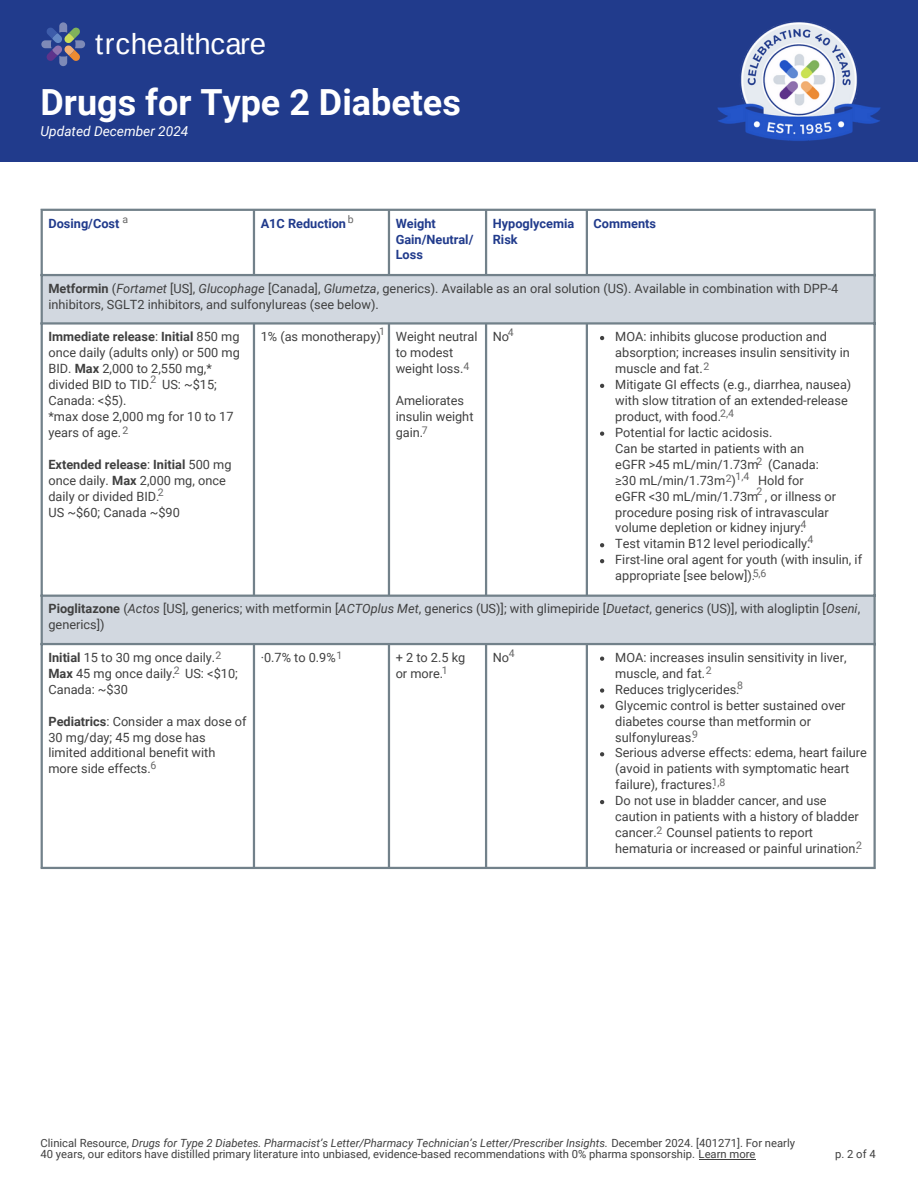
<style>
.page{position:relative;width:918px;height:1188px;background:#fff}
.page>*{position:absolute;margin:0;border:0;box-sizing:border-box;transform-origin:0 0}
.t1{font:700 36px "Roboto";color:#fff}
.t2{font:29.4px "Liberation Sans";color:#fff}
.t3{font:italic 13.65px "Roboto";color:#fff}
.t4{font:12.75px/15.9px "Roboto";color:#404040}
.t5{font:700 12.75px/15.9px "Roboto";color:#213b8c}
.t6{font:11.25px/11.2px "Roboto";color:#404040}
.t7{font:10.5px "Roboto";color:#666}
.s1{font-weight:700}
.s2{font-style:italic}
</style>
<div class="page">
<div style="left:0;top:0;width:918px;height:162px;background:#213b8c"></div>
<svg style="left:41px;top:22px;width:44px;height:44px"></svg>
<hr style="left:699px;top:1159px;width:57px;height:1px;background:#404040">
<svg style="left:43px;top:276px;width:831px;height:367px"></svg>
<svg style="left:600px;top:336px;width:4px;height:4px"></svg>
<svg style="left:600px;top:384px;width:4px;height:4px"></svg>
<svg style="left:600px;top:432px;width:4px;height:4px"></svg>
<svg style="left:600px;top:543px;width:4px;height:4px"></svg>
<svg style="left:600px;top:559px;width:4px;height:4px"></svg>
<svg style="left:600px;top:657px;width:4px;height:4px"></svg>
<svg style="left:600px;top:688px;width:4px;height:5px"></svg>
<svg style="left:600px;top:704px;width:4px;height:5px"></svg>
<svg style="left:600px;top:752px;width:4px;height:4px"></svg>
<svg style="left:600px;top:800px;width:4px;height:4px"></svg>
<hr style="left:41px;top:211px;width:2px;height:656px;background:#72818a">
<hr style="left:253px;top:211px;width:2px;height:63px;background:#72818a">
<hr style="left:253px;top:325px;width:2px;height:270px;background:#72818a">
<hr style="left:253px;top:645px;width:2px;height:222px;background:#72818a">
<hr style="left:388px;top:211px;width:2px;height:63px;background:#72818a">
<hr style="left:388px;top:325px;width:2px;height:270px;background:#72818a">
<hr style="left:388px;top:645px;width:2px;height:222px;background:#72818a">
<hr style="left:485px;top:211px;width:2px;height:63px;background:#72818a">
<hr style="left:485px;top:325px;width:2px;height:270px;background:#72818a">
<hr style="left:485px;top:645px;width:2px;height:222px;background:#72818a">
<hr style="left:586px;top:211px;width:2px;height:63px;background:#72818a">
<hr style="left:586px;top:325px;width:2px;height:270px;background:#72818a">
<hr style="left:586px;top:645px;width:2px;height:222px;background:#72818a">
<hr style="left:874px;top:211px;width:2px;height:656px;background:#72818a">
<hr style="left:41px;top:209px;width:835px;height:2px;background:#72818a">
<hr style="left:41px;top:274px;width:835px;height:2px;background:#72818a">
<hr style="left:41px;top:322px;width:835px;height:3px;background:#72818a">
<hr style="left:41px;top:595px;width:835px;height:2px;background:#72818a">
<hr style="left:41px;top:643px;width:835px;height:2px;background:#72818a">
<hr style="left:41px;top:867px;width:835px;height:2px;background:#72818a">
<img style="left:717px;top:21px;width:164px;height:120px">
<h2 class="t2" style="left:95px;top:27px;width:173px">trchealthcare</h2>
<p class="t1" style="left:41px;top:82px;width:422px">Drugs for Type 2 Diabetes</p>
<p class="t3" style="left:41px;top:124px;width:149px">Updated December 2024</p>
<p class="t7" style="left:122px;top:213px;width:7px">a</p>
<p class="t7" style="left:348px;top:213px;width:7px">b</p>
<p class="t5" style="left:48px;top:215px;width:72px">Dosing/Cost</p>
<h1 class="t5" style="left:261px;top:215px;width:87px">A1C Reduction</h1>
<h2 class="t5" style="left:396px;top:215px;width:79px">Weight<br>Gain/Neutral/<br>Loss</h2>
<p class="t5" style="left:493px;top:215px;width:83px">Hypoglycemia<br>Risk</p>
<p class="t5" style="left:594px;top:215px;width:64px">Comments</p>
<p class="t4" style="left:48px;top:281px;width:791px"><span class="s1">Metformin</span> (<span class="s2">Fortamet</span> [US], <span class="s2">Glucophage</span> [Canada], <span class="s2">Glumetza</span>, generics). Available as an oral solution (US). Available in combination with DPP-4 inhibitors, SGLT2 inhibitors, and sulfonylureas (see below).</p>
<p class="t4" style="left:48px;top:329px;width:193px"><span class="s1">Immediate release</span>: <span class="s1">Initial</span> 850 mg once daily (adults only) or 500 mg<br>BID. <span class="s1">Max</span> 2,000 to 2,550 mg,* divided BID to TID. US: ~$15;<br>Canada: &lt;$5).</p>
<p class="t4" style="left:48px;top:409px;width:187px">*max dose 2,000 mg for 10 to 17 years of age.</p>
<p class="t4" style="left:48px;top:456px;width:185px"><span class="s1">Extended release</span>: <span class="s1">Initial</span> 500 mg once daily. <span class="s1">Max</span> 2,000 mg, once daily or divided BID.</p>
<p class="t4" style="left:48px;top:504px;width:133px">US ~$60; Canada ~$90</p>
<p class="t7" style="left:379px;top:326px;width:7px">1</p>
<p class="t7" style="left:508px;top:326px;width:7px">4</p>
<p class="t4" style="left:261px;top:329px;width:122px">1% (as monotherapy)</p>
<p class="t4" style="left:396px;top:329px;width:83px">Weight neutral to modest weight loss.</p>
<p class="t4" style="left:396px;top:393px;width:79px">Ameliorates insulin weight gain.</p>
<p class="t4" style="left:493px;top:329px;width:18px">No</p>
<p class="t4" style="left:615px;top:329px;width:236px">MOA: inhibits glucose production and absorption; increases insulin sensitivity in muscle and fat.</p>
<p class="t4" style="left:615px;top:377px;width:238px">Mitigate GI effects (e.g., diarrhea, nausea) with slow titration of an extended-release product, with food.</p>
<p class="t4" style="left:615px;top:425px;width:205px">Potential for lactic acidosis.<br>Can be started in patients with an eGFR &gt;45 mL/min/1.73m (Canada: ≥30 mL/min/1.73m )</p>
<p class="t7" style="left:703px;top:360px;width:7px">2</p>
<p class="t7" style="left:463px;top:360px;width:7px">4</p>
<p class="t7" style="left:150px;top:373px;width:7px">2</p>
<p class="t7" style="left:720px;top:407px;width:15px">2,4</p>
<p class="t7" style="left:122px;top:424px;width:7px">2</p>
<p class="t7" style="left:422px;top:424px;width:7px">7</p>
<p class="t7" style="left:757px;top:455px;width:7px">2</p>
<p class="t7" style="left:736px;top:470px;width:15px">1,4</p>
<p class="t7" style="left:726px;top:472px;width:7px">2</p>
<p class="t4" style="left:615px;top:472px;width:222px;text-indent:143px">Hold for eGFR &lt;30 mL/min/1.73m , or illness or procedure posing risk of intravascular volume depletion or kidney injury.</p>
<p class="t4" style="left:615px;top:536px;width:197px">Test vitamin B12 level periodically.</p>
<p class="t4" style="left:615px;top:552px;width:248px">First-line oral agent for youth (with insulin, if appropriate [see below]).</p>
<p class="t4" style="left:48px;top:601px;width:813px"><span class="s1">Pioglitazone</span> (<span class="s2">Actos</span> [US], generics; with metformin [<span class="s2">ACTOplus Met</span>, generics (US)]; with glimepiride [<span class="s2">Duetact</span>, generics (US)], with alogliptin [<span class="s2">Oseni</span>, generics])</p>
<p class="t4" style="left:48px;top:650px;width:191px"><span class="s1">Initial</span> 15 to 30 mg once daily.<br><span class="s1">Max</span> 45 mg once daily. US: &lt;$10;<br>Canada: ~$30</p>
<p class="t4" style="left:48px;top:713px;width:200px"><span class="s1">Pediatrics</span>: Consider a max dose of<br>30 mg/day; 45 mg dose has limited additional benefit with more side effects.</p>
<p class="t7" style="left:757px;top:486px;width:7px">2</p>
<p class="t7" style="left:158px;top:486px;width:7px">2</p>
<p class="t7" style="left:801px;top:518px;width:7px">4</p>
<p class="t7" style="left:807px;top:534px;width:7px">4</p>
<p class="t7" style="left:753px;top:567px;width:15px">5,6</p>
<p class="t7" style="left:509px;top:647px;width:7px">4</p>
<p class="t7" style="left:215px;top:649px;width:7px">2</p>
<p class="t7" style="left:337px;top:649px;width:7px">1</p>
<p class="t4" style="left:261px;top:650px;width:77px">·0.7% to 0.9%</p>
<p class="t4" style="left:396px;top:650px;width:71px">+ 2 to 2.5 kg or more.</p>
<p class="t4" style="left:493px;top:650px;width:18px">No</p>
<p class="t4" style="left:615px;top:650px;width:233px">MOA: increases insulin sensitivity in liver, muscle, and fat.</p>
<p class="t4" style="left:615px;top:681px;width:126px">Reduces triglycerides.</p>
<p class="t4" style="left:615px;top:697px;width:232px">Glycemic control is better sustained over diabetes course than metformin or sulfonylureas.</p>
<p class="t4" style="left:615px;top:745px;width:253px">Serious adverse effects: edema, heart failure (avoid in patients with symptomatic heart failure), fractures.</p>
<p class="t4" style="left:615px;top:793px;width:245px">Do not use in bladder cancer, and use caution in patients with a history of bladder cancer. Counsel patients to report hematuria or increased or painful urination.</p>
<p class="t7" style="left:174px;top:664px;width:7px">2</p>
<p class="t7" style="left:442px;top:664px;width:7px">1</p>
<p class="t7" style="left:706px;top:665px;width:7px">2</p>
<p class="t7" style="left:737px;top:679px;width:7px">8</p>
<p class="t7" style="left:692px;top:728px;width:7px">9</p>
<p class="t7" style="left:150px;top:760px;width:7px">6</p>
<p class="t7" style="left:712px;top:777px;width:15px">1,8</p>
<p class="t7" style="left:656px;top:824px;width:7px">2</p>
<p class="t7" style="left:856px;top:839px;width:7px">2</p>
<p class="t6" style="left:41px;top:1137px;width:756px">Clinical Resource, <span class="s2">Drugs for Type 2 Diabetes. Pharmacist’s Letter/Pharmacy Technician’s Letter/Prescriber Insights.</span> December 2024. [401271]. For nearly<br>40 years, our editors have distilled primary literature into unbiased, evidence-based recommendations with 0% pharma sponsorship. Learn more</p>
<p class="t6" style="left:835px;top:1149px;width:42px">p. 2 of 4</p>
</div>
